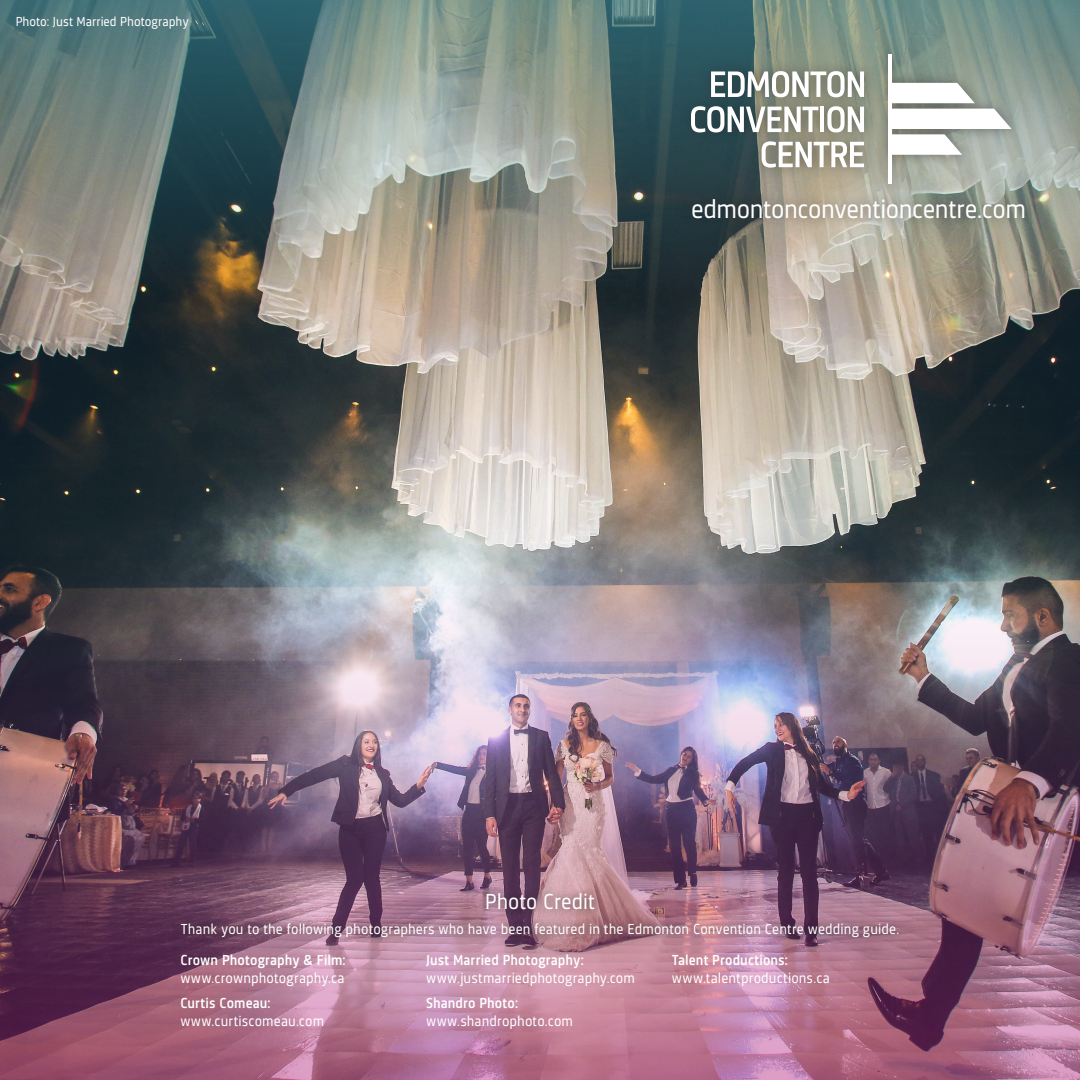
<style>
.page{position:relative;width:1080px;height:1080px;background:#fff}
.page>*{position:absolute;margin:0;border:0;box-sizing:border-box;transform-origin:0 0}
.t1{font:27px "Sinews Sans Pro";letter-spacing:-.015em;color:#fff}
.t2{font:22.5px "Sinews Sans Pro";color:#fff}
.t3{font:15px/18px "Sinews Sans Pro";letter-spacing:.01em;color:#fff}
.t4{font:13.5px "Sinews Sans Pro";color:#fff}
.s1{font-weight:500}
</style>
<div class="page">
<svg style="left:0;top:302px;width:1080px;height:238px;background:#75746f"></svg>
<img style="left:0;top:540px;width:1080px;height:540px">
<svg style="left:0;top:0;width:1080px;height:302px;background:#7a867f"></svg>
<div style="left:680px;top:188px;width:357px;height:42px;background:#231f20;opacity:.5"></div>
<div style="left:679px;top:42px;width:344px;height:153px;background:#231f20;opacity:.5"></div>
<hr style="left:889px;top:54px;width:3px;height:130px;background:#fff">
<svg style="left:892px;top:109px;width:120px;height:46px"></svg>
<svg style="left:892px;top:83px;width:83px;height:20px"></svg>
<svg style="left:711px;top:71px;width:153px;height:26px"></svg>
<svg style="left:691px;top:106px;width:127px;height:26px"></svg>
<hr style="left:820px;top:107px;width:4px;height:25px;background:#fff">
<svg style="left:827px;top:106px;width:37px;height:26px"></svg>
<svg style="left:762px;top:141px;width:102px;height:27px"></svg>
<div style="left:173px;top:885px;width:734px;height:61px;background:#231f20;opacity:.75"></div>
<p class="t4" style="left:16px;top:14px;width:175px">Photo: Just Married Photography</p>
<p class="t1" style="left:691px;top:194px;width:336px">edmontonconventioncentre.com</p>
<p class="t2" style="left:485px;top:889px;width:111px">Photo Credit</p>
<p class="t3" style="left:181px;top:920px;width:720px">Thank you to the following photographers who have been featured in the Edmonton Convention Centre wedding guide.</p>
<p class="t3" style="left:180px;top:951px;width:167px"><span class="s1">Crown Photography &amp; Film: </span>www.crownphotography.ca</p>
<p class="t3" style="left:180px;top:994px;width:145px"><span class="s1">Curtis Comeau: </span>www.curtiscomeau.com</p>
<p class="t3" style="left:426px;top:951px;width:210px"><span class="s1">Just Married Photography: </span>www.justmarriedphotography.com</p>
<p class="t3" style="left:426px;top:994px;width:148px"><span class="s1">Shandro Photo: </span>www.shandrophoto.com</p>
<p class="t3" style="left:672px;top:951px;width:159px"><span class="s1">Talent Productions: </span>www.talentproductions.ca</p>
</div>
